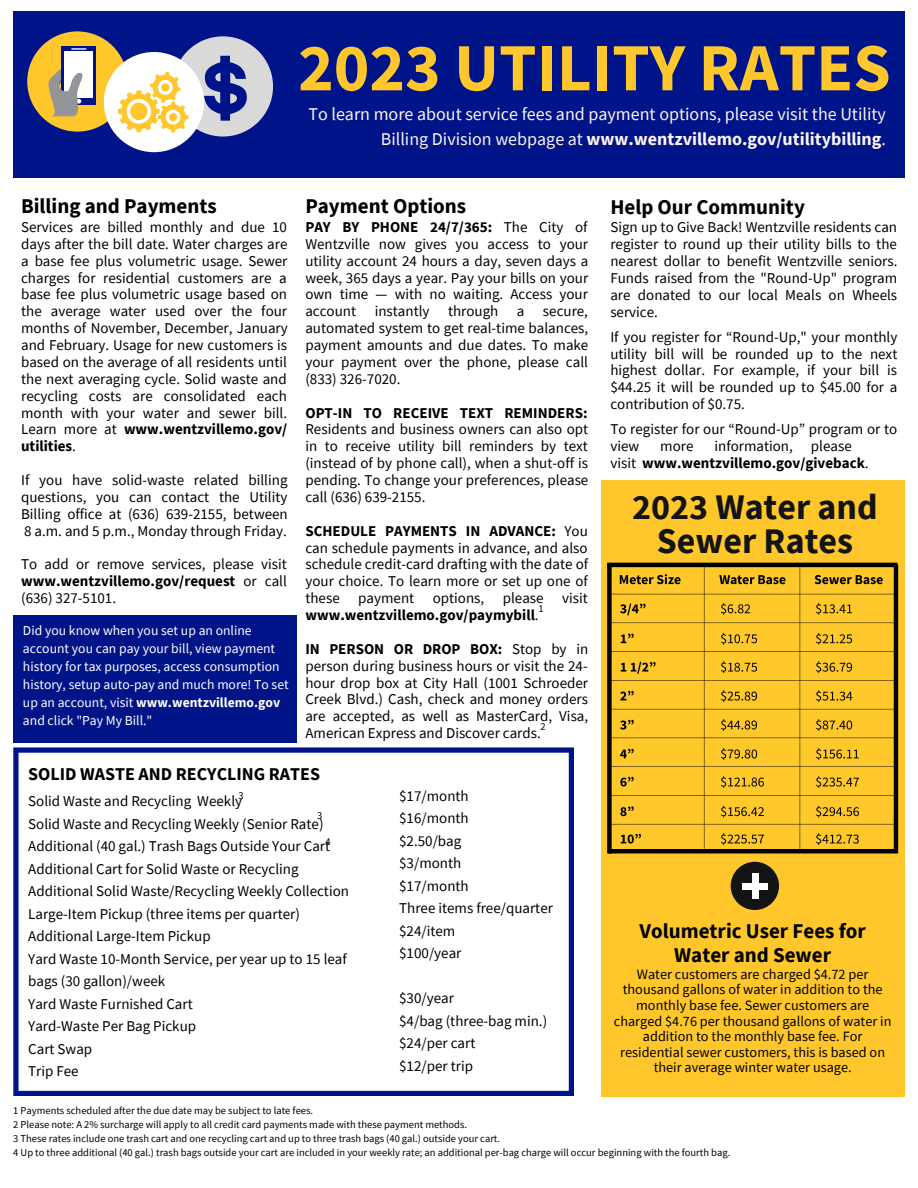
<style>
.page{position:relative;width:918px;height:1188px;background:#fff}
.page>*{position:absolute;margin:0;border:0;box-sizing:border-box;transform-origin:0 0}
.t1{font:700 67.5px "Source Sans Pro";color:#ffc72c}
.t2{font:700 36px/34.8px "Source Sans Pro";color:#131313;text-align:center}
.t3{font:700 21px/23.7px "Source Sans Pro";color:#000;text-align:center}
.t4{font:18px/24.8px "Source Sans Pro";color:#fdf5ea;text-align:right}
.t5{font:700 18px "Source Sans Pro";color:#000}
.t6{font:15px/16.8px "Source Sans Pro";color:#000;text-align:justify}
.t7{font:700 15px/16.8px "Source Sans Pro";color:#000}
.t8{font:14.25px/15.6px "Source Sans Pro";color:#000;text-align:center}
.t9{font:13.65px/18px "Source Sans Pro";color:#fff}
.t10{font:10.5px/14px "Source Sans Pro";color:#000}
.s1{font-weight:700}
.s2{font-weight:400}
</style>
<div class="page">
<div style="left:13px;top:11px;width:891px;height:167px;background:#001489"></div>
<div style="left:173px;top:36px;width:100px;height:101px;background:#d9d9d9;border-radius:50%"></div>
<div style="left:27px;top:31px;width:100px;height:101px;background:#ffc72c;border-radius:50%"></div>
<div style="left:61px;top:46px;width:35px;height:59px;background:#001489"></div>
<div style="left:65px;top:51px;width:28px;height:47px;background:#fff"></div>
<svg style="left:71px;top:48px;width:15px;height:2px"></svg>
<svg style="left:48px;top:64px;width:35px;height:52px"></svg>
<div style="left:104px;top:52px;width:100px;height:100px;background:#fff;border-radius:50%"></div>
<svg style="left:118px;top:72px;width:70px;height:61px"></svg>
<svg style="left:204px;top:56px;width:43px;height:65px"></svg>
<div style="left:601px;top:480px;width:304px;height:616px;background:#ffc72c"></div>
<div style="left:731px;top:862px;width:48px;height:48px;background:#131313;border-radius:50%"></div>
<div style="left:742px;top:883px;width:26px;height:6px;background:#fff"></div>
<div style="left:752px;top:873px;width:6px;height:26px;background:#fff"></div>
<div style="left:13px;top:615px;width:283px;height:127px;background:#001489"></div>
<svg style="left:13px;top:747px;width:561px;height:349px"></svg>
<img style="left:612px;top:567px;width:282px;height:282px">
<hr style="left:607px;top:563px;width:290px;height:4px;background:#000">
<hr style="left:608px;top:849px;width:290px;height:4px;background:#000">
<div style="left:607px;top:564px;width:5px;height:289px;background:#000"></div>
<hr style="left:894px;top:564px;width:4px;height:285px;background:#000">
<h1 class="t1" style="left:298px;top:24px;width:594px">2023 UTILITY RATES</h1>
<p class="t4" style="left:308px;top:102px;width:579px">To learn more about service fees and payment options, please visit the Utility<br>Billing Division webpage at <span class="s1">www.wentzvillemo.gov/utilitybilling</span>.</p>
<h3 class="t3" style="left:21px;top:193px;width:197px">Billing and Payments</h3>
<p class="t6" style="left:21px;top:218px;width:268px">Services are billed monthly and due 10 days after the bill date. Water charges are a base fee plus volumetric usage. Sewer charges for residential customers are a base fee plus volumetric usage based on the average water used over the four months of November, December, January and February. Usage for new customers is based on the average of all residents until the next averaging cycle. Solid waste and recycling costs are consolidated each month with your water and sewer bill.<br>Learn more at <span class="s1">www.wentzvillemo.gov/ utilities</span>.</p>
<p class="t6" style="left:21px;top:471px;width:268px">If you have solid-waste related billing questions, you can contact the Utility Billing office at (636) 639-2155, between 8 a.m. and 5 p.m., Monday through Friday.</p>
<p class="t6" style="left:21px;top:556px;width:267px">To add or remove services, please visit <span class="s1">www.wentzvillemo.gov/request</span> or call (636) 327-5101.</p>
<p class="t9" style="left:23px;top:621px;width:267px">Did you know when you set up an online account you can pay your bill, view payment history for tax purposes, access consumption history, setup auto-pay and much more! To set up an account, visit <span class="s1">www.wentzvillemo.gov </span>and click "Pay My Bill."</p>
<h3 class="t3" style="left:305px;top:193px;width:162px">Payment Options</h3>
<p class="t6" style="left:305px;top:218px;width:284px"><span class="s1">PAY BY PHONE 24/7/365:</span> The City of Wentzville now gives you access to your utility account 24 hours a day, seven days a week, 365 days a year. Pay your bills on your own time — with no waiting. Access your account instantly through a secure, automated system to get real-time balances, payment amounts and due dates. To make your payment over the phone, please call (833) 326-7020.</p>
<p class="t7" style="left:305px;top:404px;width:284px">OPT-IN TO RECEIVE TEXT REMINDERS:</p>
<p class="t6" style="left:305px;top:421px;width:285px">Residents and business owners can also opt in to receive utility bill reminders by text (instead of by phone call), when a shut-off is pending. To change your preferences, please call (636) 639-2155.</p>
<p class="t6" style="left:305px;top:522px;width:284px"><span class="s1">SCHEDULE PAYMENTS IN ADVANCE:</span> You can schedule payments in advance, and also schedule credit-card drafting with the date of your choice. To learn more or set up one of these payment options, please visit <span class="s1">www.wentzvillemo.gov/paymybill</span>.</p>
<p class="t6" style="left:305px;top:640px;width:284px"><span class="s1">IN PERSON OR DROP BOX:</span> Stop by in person during business hours or visit the 24- hour drop box at City Hall (1001 Schroeder Creek Blvd.) Cash, check and money orders are accepted, as well as MasterCard, Visa, American Express and Discover cards.</p>
<p class="t10" style="left:538px;top:601px;width:7px">1</p>
<p class="t10" style="left:541px;top:720px;width:7px">2</p>
<h3 class="t3" style="left:610px;top:194px;width:196px">Help Our Community</h3>
<p class="t6" style="left:610px;top:219px;width:289px">Sign up to Give Back! Wentzville residents can register to round up their utility bills to the nearest dollar to benefit Wentzville seniors.<br>Funds raised from the "Round-Up" program are donated to our local Meals on Wheels service.</p>
<p class="t6" style="left:610px;top:328px;width:289px">If you register for “Round-Up," your monthly utility bill will be rounded up to the next highest dollar. For example, if your bill is $44.25 it will be rounded up to $45.00 for a contribution of $0.75.</p>
<p class="t6" style="left:610px;top:420px;width:288px">To register for our “Round-Up” program or to view</p>
<p class="t7" style="left:610px;top:437px;width:260px;text-indent:104px"><span class="s2">information, please visit</span> www.wentzvillemo.gov/giveback<span class="s2">.</span></p>
<p class="t6" style="left:660px;top:437px;width:35px">more</p>
<h2 class="t2" style="left:632px;top:488px;width:247px">2023 Water and<br>Sewer Rates</h2>
<p class="t5" style="left:28px;top:763px;width:293px">SOLID WASTE AND RECYCLING RATES</p>
<p class="t6" style="left:28px;top:790px;width:322px;line-height:22.5px;text-align:left">Solid Waste and Recycling Weekly<br>Solid Waste and Recycling Weekly (Senior Rate)<br>Additional (40 gal.) Trash Bags Outside Your Cart Additional Cart for Solid Waste or Recycling Additional Solid Waste/Recycling Weekly Collection Large-Item Pickup (three items per quarter)<br>Additional Large-Item Pickup<br>Yard Waste 10-Month Service, per year up to 15 leaf bags (30 gallon)/week<br>Yard Waste Furnished Cart<br>Yard-Waste Per Bag Pickup<br>Cart Swap<br>Trip Fee</p>
<p class="t6" style="left:399px;top:784px;width:155px;line-height:22.5px;text-align:left">$17/month<br>$16/month<br>$2.50/bag<br>$3/month<br>$17/month<br>Three items free/quarter $24/item<br>$100/year</p>
<p class="t10" style="left:238px;top:789px;width:7px">3</p>
<p class="t10" style="left:317px;top:808px;width:7px">3</p>
<p class="t10" style="left:325px;top:834px;width:7px">4</p>
<h3 class="t3" style="left:640px;top:919px;width:228px">Volumetric User Fees for<br>Water and Sewer</h3>
<p class="t8" style="left:614px;top:966px;width:279px">Water customers are charged $4.72 per thousand gallons of water in addition to the monthly base fee. Sewer customers are charged $4.76 per thousand gallons of water in addition to the monthly base fee. For residential sewer customers, this is based on their average winter water usage.</p>
<p class="t10" style="left:13px;top:1103px;width:719px">1 Payments scheduled after the due date may be subject to late fees.<br>2 Please note: A 2% surcharge will apply to all credit card payments made with these payment methods.<br>3 These rates include one trash cart and one recycling cart and up to three trash bags (40 gal.) outside your cart.<br>4 Up to three additional (40 gal.) trash bags outside your cart are included in your weekly rate; an additional per-bag charge will occur beginning with the fourth bag.</p>
<p class="t6" style="left:399px;top:987px;width:150px;line-height:22.5px;text-align:left">$30/year<br>$4/bag (three-bag min.) $24/per cart<br>$12/per trip</p>
</div>
